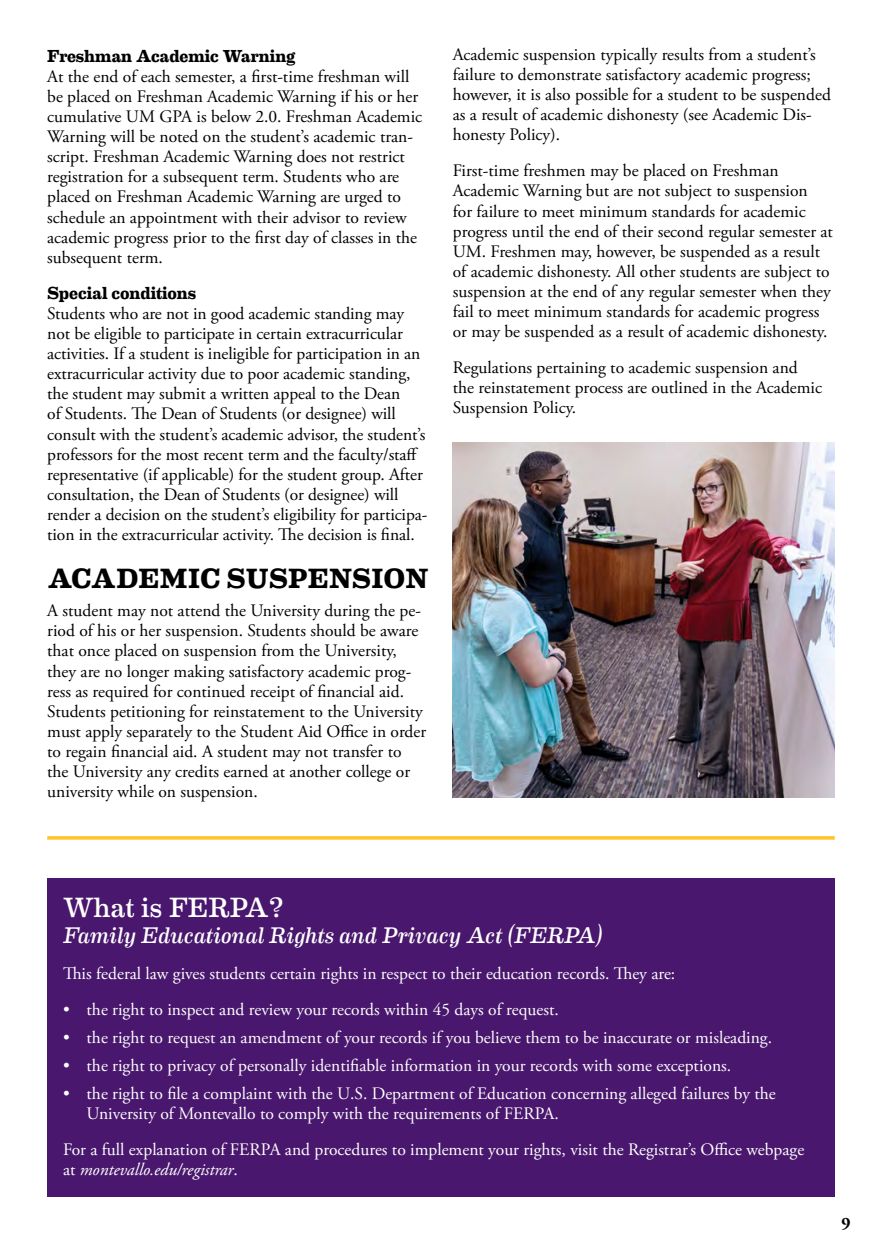
<style>
.page{position:relative;width:882px;height:1260px;background:#fff}
.page>*{position:absolute;margin:0;border:0;box-sizing:border-box;transform-origin:0 0}
.t1{font:700 28px "Eames Century Modern";letter-spacing:.005em;color:#000}
.t2{font:28px "Eames Century Modern";letter-spacing:-.005em;color:#fff}
.t3{font:italic 22.75px "Eames Century Modern";letter-spacing:.01em;color:#fff}
.t4{font:17.5px/20.1px "Adobe Garamond Pro";color:#000}
.t5{font:17.5px/20.1px "Adobe Garamond Pro";color:#fff}
.t6{font:700 17.5px "Eames Century Modern";letter-spacing:-.005em;color:#000}
.t7{font:700 17.5px "Adobe Garamond Pro";color:#000}
.s1{font-style:italic}
</style>
<div class="page">
<div style="left:47px;top:878px;width:788px;height:319px;background:#49176d"></div>
<img style="left:453px;top:443px;width:382px;height:355px">
<svg style="left:47px;top:836px;width:788px;height:4px;background:#ffcb3f"></svg>
<p class="t6" style="left:47px;top:42px;width:250px">Freshman Academic Warning</p>
<p class="t4" style="left:47px;top:67px;width:377px">At the end of each semester, a first-time freshman will be placed on Freshman Academic Warning if his or her cumulative UM GPA is below 2.0. Freshman Academic Warning will be noted on the student’s academic tran&shy;script. Freshman Academic Warning does not restrict registration for a subsequent term. Students who are placed on Freshman Academic Warning are urged to schedule an appointment with their advisor to review academic progress prior to the first day of classes in the subsequent term.</p>
<p class="t6" style="left:47px;top:279px;width:150px">Special conditions</p>
<p class="t4" style="left:47px;top:304px;width:382px">Students who are not in good academic standing may not be eligible to participate in certain extracurricular activities. If a student is ineligible for participation in an extracurricular activity due to poor academic standing, the student may submit a written appeal to the Dean<br>of Students. The Dean of Students (or designee) will consult with the student’s academic advisor, the student’s professors for the most recent term and the faculty/staff representative (if applicable) for the student group. After consultation, the Dean of Students (or designee) will render a decision on the student’s eligibility for participa&shy;tion in the extracurricular activity. The decision is final.</p>
<h1 class="t1" style="left:48px;top:557px;width:383px">ACADEMIC SUSPENSION</h1>
<p class="t4" style="left:47px;top:601px;width:381px">A student may not attend the University during the pe&shy;riod of his or her suspension. Students should be aware that once placed on suspension from the University, they are no longer making satisfactory academic prog&shy;ress as required for continued receipt of financial aid.<br>Students petitioning for reinstatement to the University must apply separately to the Student Aid Office in order to regain financial aid. A student may not transfer to the University any credits earned at another college or university while on suspension.</p>
<p class="t4" style="left:453px;top:45px;width:380px">Academic suspension typically results from a student’s failure to demonstrate satisfactory academic progress; however, it is also possible for a student to be suspended as a result of academic dishonesty (see Academic Dis&shy;honesty Policy).</p>
<p class="t4" style="left:453px;top:161px;width:382px">First-time freshmen may be placed on Freshman Academic Warning but are not subject to suspension<br>for failure to meet minimum standards for academic progress until the end of their second regular semester at UM. Freshmen may, however, be suspended as a result of academic dishonesty. All other students are subject to suspension at the end of any regular semester when they fail to meet minimum standards for academic progress or may be suspended as a result of academic dishonesty.</p>
<p class="t4" style="left:453px;top:358px;width:371px">Regulations pertaining to academic suspension and the reinstatement process are outlined in the Academic<br>Suspension Policy.</p>
<h1 class="t2" style="left:63px;top:886px;width:222px">What is FERPA?</h1>
<h2 class="t3" style="left:63px;top:918px;width:541px">Family Educational Rights and Privacy Act (FERPA)</h2>
<p class="t5" style="left:63px;top:964px;width:614px">This federal law gives students certain rights in respect to their education records. They are:</p>
<p class="t5" style="left:63px;top:1000px;width:497px">• the right to inspect and review your records within 45 days of request.</p>
<p class="t5" style="left:63px;top:1028px;width:711px">• the right to request an amendment of your records if you believe them to be inaccurate or misleading.</p>
<p class="t5" style="left:63px;top:1056px;width:670px">• the right to privacy of personally identifiable information in your records with some exceptions.</p>
<p class="t5" style="left:87px;top:1084px;width:691px;text-indent:-24px">• the right to file a complaint with the U.S. Department of Education concerning alleged failures by the<br>University of Montevallo to comply with the requirements of FERPA.</p>
<p class="t5" style="left:63px;top:1140px;width:743px">For a full explanation of FERPA and procedures to implement your rights, visit the Registrar’s Office webpage at <span class="s1">montevallo.edu/registrar</span>.</p>
<p class="t7" style="left:841px;top:1213px;width:11px">9</p>
</div>
